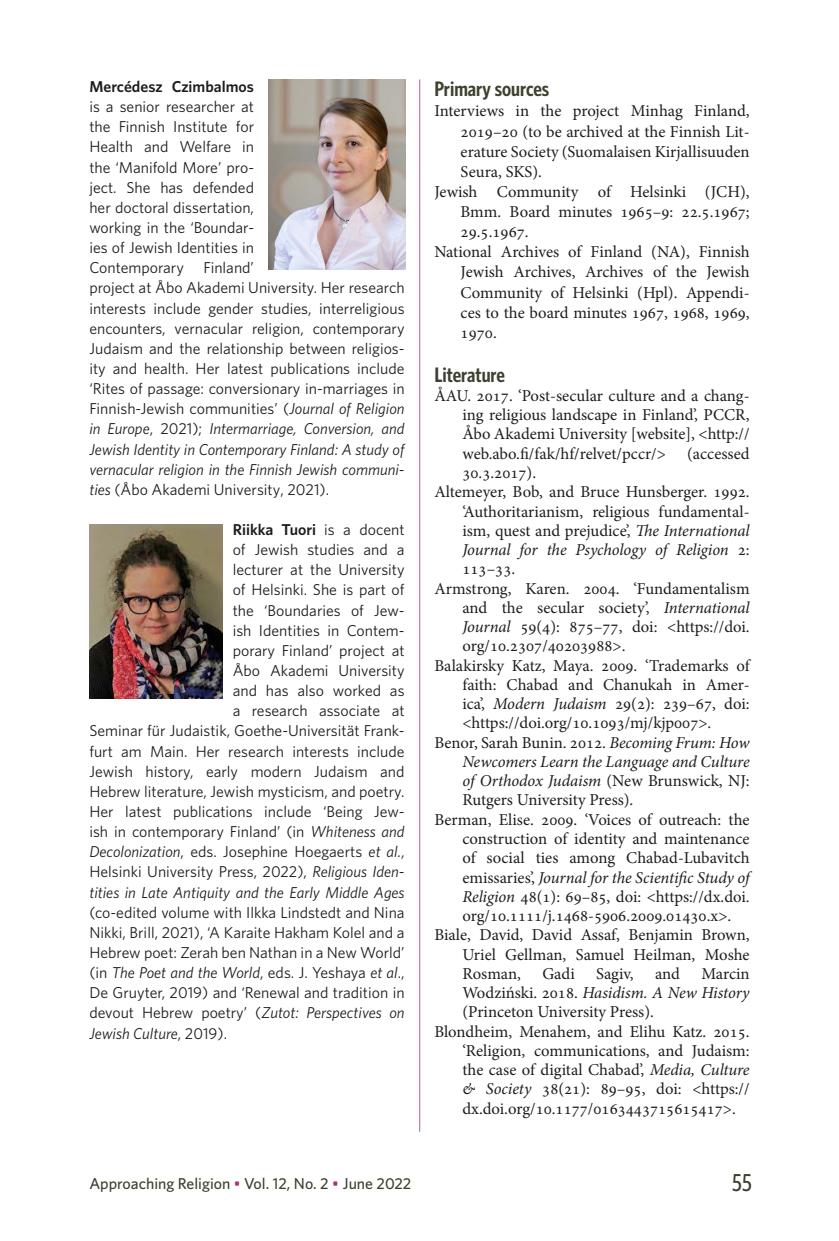
<style>
.page{position:relative;width:839px;height:1241px;background:#fff}
.page>*{position:absolute;margin:0;border:0;box-sizing:border-box;transform-origin:0 0}
.t1{font:500 24.5px "Whitney Condensed";color:#3d402e}
.Artikkelin_väliotsik{font:600 21px "Whitney Condensed";color:#3d402e}
.Viitteet{font:16.62px/19.2px "Minion Pro";color:#1d1d1b;text-align:justify}
.Kirjallisuus{font:16.62px/20.1px "Minion Pro";color:#1d1d1b;text-align:justify}
.Viitteet-2{font:italic 16.62px/19.2px "Minion Pro";letter-spacing:-.005em;color:#1d1d1b;text-align:justify}
.Kirjoittajan_tiedot{font:15.75px/20.1px "Whitney";color:#1d1d1b}
.Kirjoittajan_tiedot-2{font:italic 15.75px "Whitney";color:#1d1d1b}
.t2{font:500 15.75px "Whitney";color:#3d402e}
.Kirjoittajan_tiedot-3{font:600 15.75px "Whitney";color:#1d1d1b}
.s1{font-weight:600}
.s2{font-style:italic}
.s3{font-weight:400}
.s4{font-style:normal}
.s5{color:#a73570}
</style>
<div class="page">
<hr style="left:419px;top:79px;width:1px;height:1052px;background:#b95d8d">
<img style="left:89px;top:524px;width:134px;height:174px">
<img style="left:269px;top:79px;width:136px;height:190px">
<p class="Kirjoittajan_tiedot" style="left:89px;top:76px;width:317px"><span class="s1">Mercédesz Czimbalmos<br></span>is a senior researcher at<br>the Finnish Institute for<br>Health and Welfare in<br>the ‘Manifold More’ pro-<br>ject. She has defended<br>her doctoral dissertation,<br>working in the ‘Boundar-<br>ies of Jewish Identities in<br>Contemporary Finland’<br>project at Åbo Akademi University. Her research interests include gender studies, interreligious encounters, vernacular religion, contemporary Judaism and the relationship between religios&shy;ity and health. Her latest publications include ‘Rites of passage: conversionary in-marriages in Finnish-Jewish communities’ (<span class="s2">Journal of Religion in Europe</span>, 2021); <span class="s2">Intermarriage, Conversion, and Jewish Identity in Contemporary Finland: A study of vernacular religion in the Finnish Jewish communi&shy;ties</span> (Åbo Akademi University, 2021).</p>
<p class="Kirjoittajan_tiedot-3" style="left:233px;top:519px;width:173px">Riikka Tuori <span class="s3">is a docent</span></p>
<p class="Kirjoittajan_tiedot" style="left:233px;top:539px;width:173px">of Jewish studies and a</p>
<p class="Kirjoittajan_tiedot" style="left:233px;top:559px;width:173px">lecturer at the University</p>
<p class="Kirjoittajan_tiedot" style="left:233px;top:579px;width:173px">of Helsinki. She is part of</p>
<p class="Kirjoittajan_tiedot" style="left:233px;top:599px;width:173px">the ‘Boundaries of Jew-</p>
<p class="Kirjoittajan_tiedot" style="left:233px;top:619px;width:173px">ish Identities in Contem-</p>
<p class="Kirjoittajan_tiedot" style="left:233px;top:640px;width:173px">porary Finland’ project at</p>
<p class="Kirjoittajan_tiedot" style="left:233px;top:660px;width:173px">Åbo Akademi University</p>
<p class="Kirjoittajan_tiedot" style="left:233px;top:680px;width:173px">and has also worked as</p>
<p class="Kirjoittajan_tiedot" style="left:233px;top:700px;width:173px">a research associate at</p>
<p class="Kirjoittajan_tiedot" style="left:89px;top:720px;width:317px">Seminar für Judaistik, Goethe-Universität Frank-</p>
<p class="Kirjoittajan_tiedot" style="left:89px;top:740px;width:317px">furt am Main. Her research interests include</p>
<p class="Kirjoittajan_tiedot" style="left:89px;top:760px;width:317px">Jewish history, early modern Judaism and</p>
<p class="Kirjoittajan_tiedot" style="left:89px;top:780px;width:316px">Hebrew literature, Jewish mysticism, and poetry.</p>
<p class="Kirjoittajan_tiedot" style="left:89px;top:801px;width:317px">Her latest publications include ‘Being Jew-</p>
<p class="Kirjoittajan_tiedot" style="left:89px;top:821px;width:317px">ish in contemporary Finland’ (in <span class="s2">Whiteness and</span></p>
<p class="Kirjoittajan_tiedot" style="left:89px;top:841px;width:317px"><span class="s2">Decolonization</span>, eds. Josephine Hoegaerts <span class="s2">et al.</span>,</p>
<p class="Kirjoittajan_tiedot" style="left:89px;top:861px;width:317px">Helsinki University Press, 2022), <span class="s2">Religious Iden-</span></p>
<p class="Kirjoittajan_tiedot-2" style="left:89px;top:881px;width:317px">tities in Late Antiquity and the Early Middle Ages</p>
<p class="Kirjoittajan_tiedot" style="left:89px;top:901px;width:317px">(co-edited volume with Ilkka Lindstedt and Nina</p>
<p class="Kirjoittajan_tiedot" style="left:89px;top:921px;width:316px">Nikki, Brill, 2021), ‘A Karaite Hakham Kolel and a</p>
<p class="Kirjoittajan_tiedot" style="left:89px;top:941px;width:316px">Hebrew poet: Zerah ben Nathan in a New World’</p>
<p class="Kirjoittajan_tiedot-2" style="left:89px;top:962px;width:317px"><span class="s4">(in</span> The Poet and the World<span class="s4">, eds. J. Yeshaya</span> et al<span class="s4">.,</span></p>
<p class="Kirjoittajan_tiedot" style="left:89px;top:982px;width:317px">De Gruyter, 2019) and ‘Renewal and tradition in</p>
<p class="Kirjoittajan_tiedot" style="left:89px;top:1002px;width:316px">devout Hebrew poetry’ (<span class="s2">Zutot: Perspectives on</span></p>
<p class="Kirjoittajan_tiedot-2" style="left:89px;top:1022px;width:139px">Jewish Culture<span class="s4">, 2019).</span></p>
<h3 class="Artikkelin_väliotsik" style="left:434px;top:76px;width:116px">Primary sources</h3>
<p class="Kirjallisuus" style="left:460px;top:101px;width:290px;text-indent:-26px">Interviews in the project Minhag Finland, 2019–20 (to be archived at the Finnish Lit&shy;erature Society (Suomalaisen Kirjallisuuden Seura, SKS).</p>
<p class="Kirjallisuus" style="left:460px;top:182px;width:290px;text-indent:-26px">Jewish Community of Helsinki (JCH), Bmm. Board minutes 1965–9: 22.5.1967; 29.5.1967.</p>
<p class="Kirjallisuus" style="left:460px;top:242px;width:290px;text-indent:-26px">National Archives of Finland (NA), Finnish Jewish Archives, Archives of the Jewish Community of Helsinki (Hpl). Appendi&shy;ces to the board minutes 1967, 1968, 1969, 1970.</p>
<h3 class="Artikkelin_väliotsik" style="left:434px;top:361px;width:72px">Literature</h3>
<p class="Viitteet" style="left:462px;top:386px;width:289px;text-indent:-28px">ÅAU. 2017. ‘Post-secular culture and a chang&shy;ing religious landscape in Finland’, PCCR, Åbo Akademi University [website], &lt;http:// web.abo.fi/fak/hf/relvet/pccr/&gt;</p>
<p class="Viitteet" style="left:687px;top:444px;width:64px">(accessed</p>
<p class="Viitteet" style="left:462px;top:463px;width:75px">30.3.2017).</p>
<p class="Viitteet" style="left:462px;top:482px;width:289px;text-indent:-28px">Altemeyer, Bob, and Bruce Hunsberger. 1992. ‘Authoritarianism, religious fundamental&shy;ism, quest and prejudice’, <span class="s2">The International Journal for the Psychology of Religion</span> 2:<br>113–33.</p>
<p class="Viitteet" style="left:462px;top:578px;width:289px;text-indent:-28px">Armstrong, Karen. 2004. ‘Fundamentalism and the secular society’, <span class="s2">International Journal</span> 59(4): 875–77, doi: &lt;https://doi. org/10.2307/40203988&gt;.</p>
<p class="Viitteet" style="left:462px;top:655px;width:289px;text-indent:-28px">Balakirsky Katz, Maya. 2009. ‘Trademarks of faith: Chabad and Chanukah in Amer&shy;ica’, <span class="s2">Modern Judaism</span> 29(2): 239–67, doi: &lt;https://doi.org/10.1093/mj/kjp007&gt;.</p>
<p class="Viitteet-2" style="left:462px;top:732px;width:289px;text-indent:-28px"><span class="s4">Benor, Sarah Bunin. 2012.</span> Becoming Frum: How Newcomers Learn the Language and Culture of Orthodox Judaism <span class="s4">(New Brunswick, NJ:<br>Rutgers University Press).</span></p>
<p class="Viitteet" style="left:462px;top:809px;width:289px;text-indent:-28px">Berman, Elise. 2009. ‘Voices of outreach: the construction of identity and maintenance of social ties among Chabad-Lubavitch emissaries’, <span class="s2">Journal for the Scientific Study of Religion</span> 48(1): 69–85, doi: &lt;https://dx.doi. org/10.1111/j.1468-5906.2009.01430.x&gt;.</p>
<p class="Viitteet" style="left:462px;top:925px;width:289px;text-indent:-28px">Biale, David, David Assaf, Benjamin Brown, Uriel Gellman, Samuel Heilman, Moshe Rosman,</p>
<p class="Viitteet" style="left:542px;top:963px;width:34px">Gadi</p>
<p class="Viitteet" style="left:596px;top:963px;width:39px">Sagiv,</p>
<p class="Viitteet" style="left:655px;top:963px;width:26px">and</p>
<p class="Viitteet" style="left:462px;top:963px;width:289px;text-indent:239px">Marcin Wodziński. 2018. <span class="s2">Hasidism. A New History </span>(Princeton University Press).</p>
<p class="Viitteet" style="left:462px;top:1021px;width:289px;text-indent:-28px">Blondheim, Menahem, and Elihu Katz. 2015. ‘Religion, communications, and Judaism: the case of digital Chabad’, <span class="s2">Media, Culture &amp; Society</span> 38(21): 89–95, doi: &lt;https:// dx.doi.org/10.1177/0163443715615417&gt;.</p>
<p class="t2" style="left:89px;top:1172px;width:323px">Approaching Religion <span class="s5">•</span> Vol. 12, No. 2 <span class="s5">•</span> June 2022</p>
<h1 class="t1" style="left:732px;top:1167px;width:21px">55</h1>
</div>
